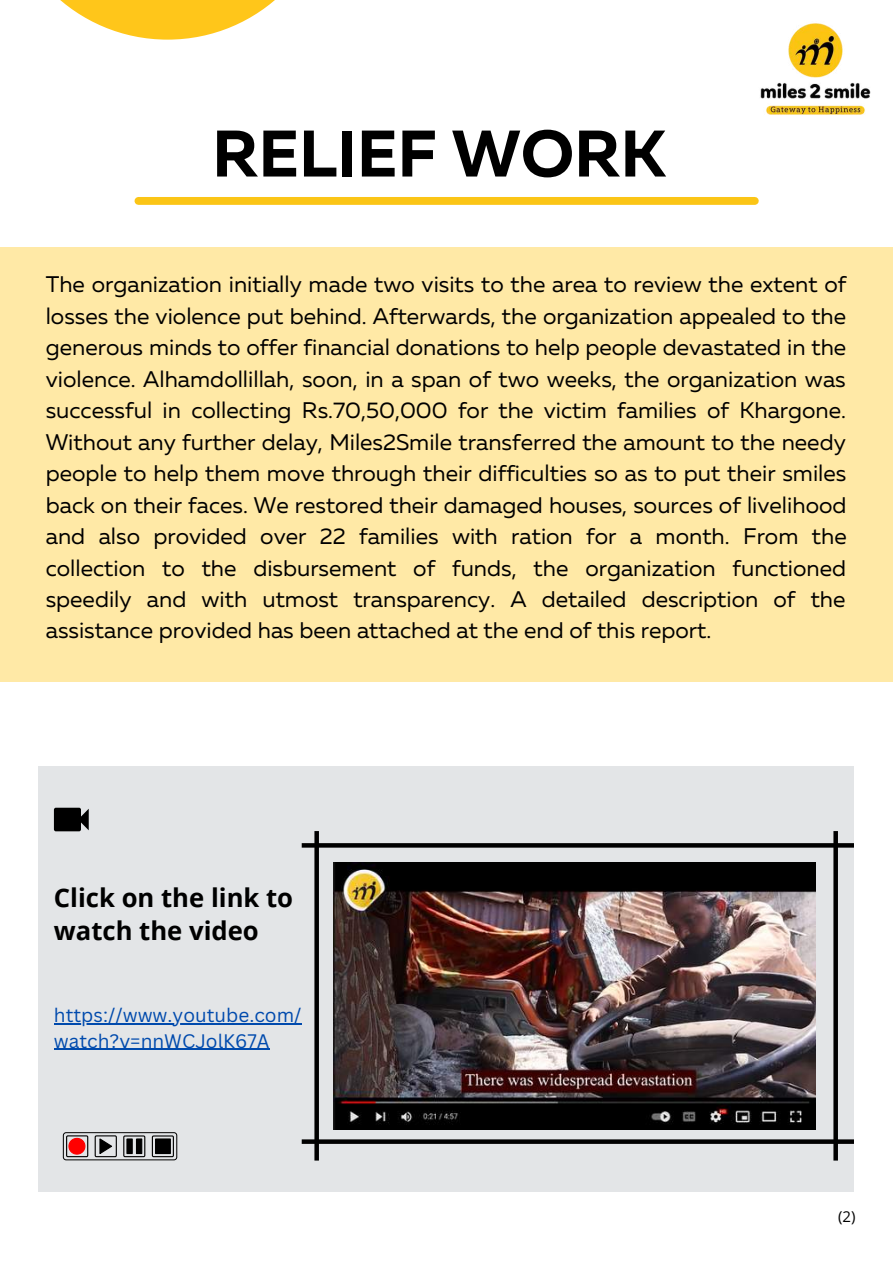
<style>
.page{position:relative;width:893px;height:1264px;background:#fff}
.page>*{position:absolute;margin:0;border:0;box-sizing:border-box;transform-origin:0 0}
.t1{font:700 65.55px "Muller";color:#000}
.t2{font:700 25.65px/32.5px "Open Sans";color:#000}
.t3{font:22.5px/31.5px "Muller";color:#000;text-align:justify}
.t4{font:19.05px/25.8px "Canva Sans";color:#004aad}
.t5{font:15px "Open Sans";color:#000}
</style>
<div class="page">
<svg style="left:60px;top:0;width:215px;height:40px"></svg>
<div style="left:0;top:247px;width:892px;height:434px;background:#ffe9a6"></div>
<img style="left:760px;top:23px;width:111px;height:92px">
<div style="left:39px;top:766px;width:815px;height:425px;background:#e3e5e7"></div>
<div style="left:314px;top:831px;width:5px;height:329px;background:#000"></div>
<svg style="left:833px;top:831px;width:4px;height:329px"></svg>
<svg style="left:302px;top:843px;width:551px;height:4px;background:#070707"></svg>
<svg style="left:302px;top:1139px;width:551px;height:4px;background:#151516"></svg>
<img style="left:333px;top:862px;width:482px;height:267px">
<hr style="left:54px;top:1022px;width:247px;height:2px;background:#004aad">
<hr style="left:54px;top:1048px;width:215px;height:1px;background:#004aad">
<svg style="left:54px;top:807px;width:35px;height:24px"></svg>
<svg style="left:63px;top:1132px;width:114px;height:28px"></svg>
<div style="left:138px;top:197px;width:616px;height:8px;background:#fbc516"></div>
<h1 class="t1" style="left:212px;top:126px;width:455px">RELIEF WORK</h1>
<p class="t3" style="left:46px;top:271px;width:802px">The organization initially made two visits to the area to review the extent of losses the violence put behind. Afterwards, the organization appealed to the generous minds to offer financial donations to help people devastated in the violence. Alhamdollillah, soon, in a span of two weeks, the organization was successful in collecting Rs.70,50,000 for the victim families of Khargone.<br>Without any further delay, Miles2Smile transferred the amount to the needy people to help them move through their difficulties so as to put their smiles back on their faces. We restored their damaged houses, sources of livelihood and also provided over 22 families with ration for a month. From the collection to the disbursement of funds, the organization functioned speedily and with utmost transparency. A detailed description of the assistance provided has been attached at the end of this report.</p>
<p class="t2" style="left:54px;top:880px;width:241px">Click on the link to watch the video</p>
<p class="t4" style="left:54px;top:1001px;width:249px">https://www.youtube.com/ watch?v=nnWCJolK67A</p>
<p class="t5" style="left:838px;top:1206px;width:19px">(2)</p>
</div>
